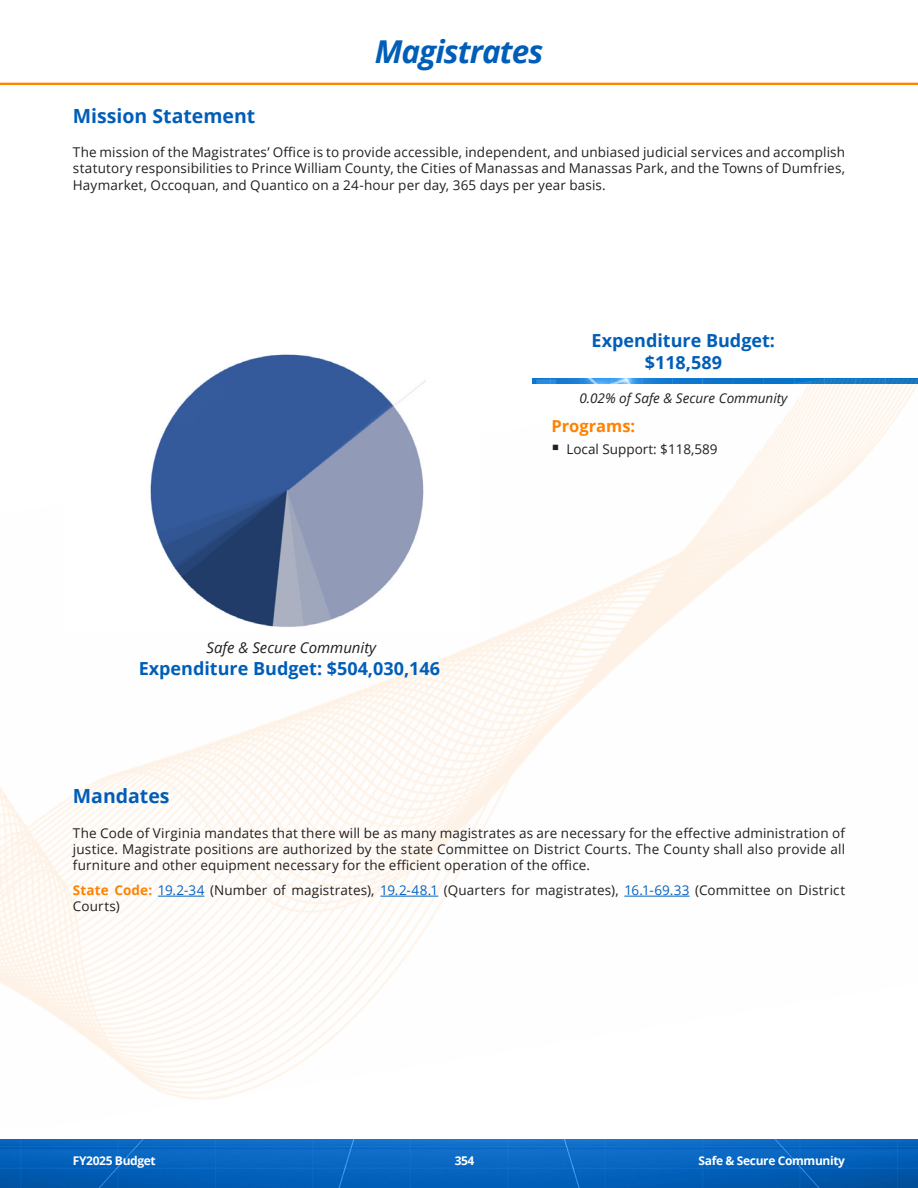
<style>
.page{position:relative;width:918px;height:1188px;background:#fff}
.page>*{position:absolute;margin:0;border:0;box-sizing:border-box;transform-origin:0 0}
.Head_2{font:italic 700 31.5px "Open Sans";letter-spacing:-.03em;color:#005eb8}
.Heading_L1{font:700 19.5px "Open Sans";color:#005eb8}
.EB_Heading{font:700 18px/21.6px "Open Sans";color:#005eb8;text-align:center}
.EB_Heading_2{font:700 16.5px "Open Sans";color:#ff8200}
.t1{font:italic 15px "Open Sans";color:#231f20}
.Body{font:13.5px/16.2px "Open Sans";letter-spacing:.01em;color:#231f20;text-align:justify}
.EB_Quote{font:italic 13.5px "Open Sans";color:#231f20}
.t2{font:700 12px "Open Sans";letter-spacing:-.03em;color:#fff}
.s1{font-weight:700;color:#ff8200}
.s2{color:#0563c1}
</style>
<div class="page">
<img style="left:0;top:82px;width:918px;height:3px">
<img style="left:0;top:1139px;width:918px;height:49px">
<img style="left:0;top:379px;width:918px;height:721px">
<img style="left:65px;top:354px;width:415px;height:278px">
<hr style="left:158px;top:896px;width:46px;height:1px;background:#0563c1">
<hr style="left:380px;top:896px;width:58px;height:1px;background:#0563c1">
<hr style="left:624px;top:896px;width:66px;height:1px;background:#0563c1">
<svg style="left:560px;top:454px;width:18px;height:1px"></svg>
<p class="Head_2" style="left:375px;top:29px;width:170px">Magistrates</p>
<p class="Heading_L1" style="left:73px;top:102px;width:184px">Mission Statement</p>
<p class="Body" style="left:73px;top:144px;width:774px">The mission of the Magistrates’ Office is to provide accessible, independent, and unbiased judicial services and accomplish statutory responsibilities to Prince William County, the Cities of Manassas and Manassas Park, and the Towns of Dumfries, Haymarket, Occoquan, and Quantico on a 24-hour per day, 365 days per year basis.</p>
<p class="t1" style="left:206px;top:638px;width:171px">Safe &amp; Secure Community</p>
<h3 class="EB_Heading" style="left:139px;top:657px;width:303px">Expenditure Budget: $504,030,146</h3>
<p class="EB_Heading" style="left:592px;top:329px;width:185px">Expenditure Budget: $118,589</p>
<p class="EB_Quote" style="left:579px;top:389px;width:210px">0.02% of Safe &amp; Secure Community</p>
<p class="EB_Heading_2" style="left:551px;top:414px;width:85px">Programs:</p>
<p class="Body" style="left:551px;top:440px;width:168px">▪ Local Support: $118,589</p>
<p class="Heading_L1" style="left:73px;top:782px;width:98px">Mandates</p>
<p class="Body" style="left:73px;top:824px;width:774px">The Code of Virginia mandates that there will be as many magistrates as are necessary for the effective administration of justice. Magistrate positions are authorized by the state Committee on District Courts. The County shall also provide all furniture and other equipment necessary for the efficient operation of the office.</p>
<p class="Body" style="left:73px;top:882px;width:774px"><span class="s1">State Code:</span> <span class="s2">19.2-34</span> (Number of magistrates), <span class="s2">19.2-48.1</span> (Quarters for magistrates), <span class="s2">16.1-69.33</span> (Committee on District<br>Courts)</p>
<p class="t2" style="left:73px;top:1152px;width:84px">FY2025 Budget</p>
<p class="t2" style="left:455px;top:1152px;width:21px">354</p>
<p class="t2" style="left:699px;top:1152px;width:148px">Safe &amp; Secure Community</p>
</div>
